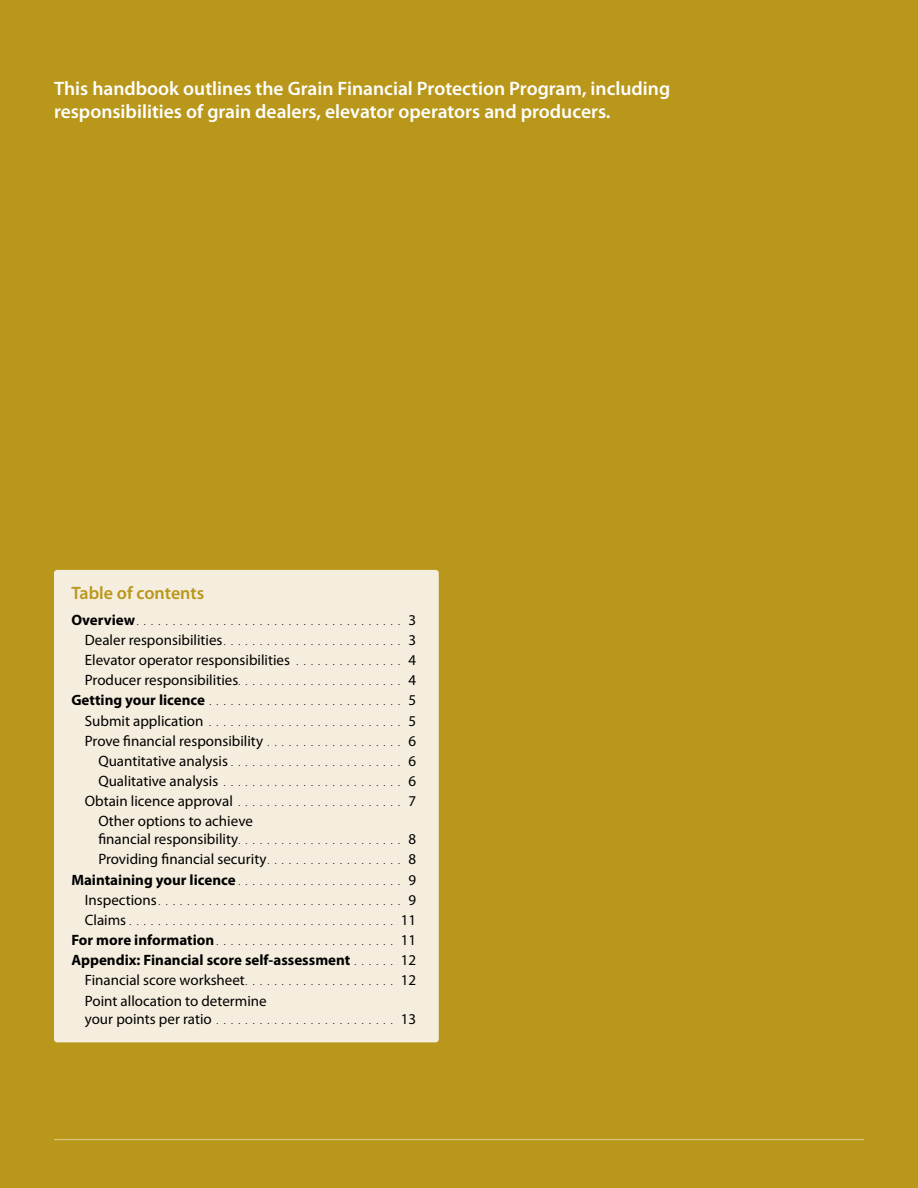
<style>
.page{position:relative;width:918px;height:1188px;background:#b9971a}
.page>*{position:absolute;margin:0;border:0;box-sizing:border-box;transform-origin:0 0}
.t1{font:600 19.5px/22.5px "Myriad Pro";color:#fff}
.t2{font:600 18px "Myriad Pro";color:#b9971a}
.t3{font:15px/20.1px "Myriad Pro";color:#000}
.t4{font:9px "Myriad Pro";color:#000}
.s1{font-weight:700;font-size:15px}
.s2{font-size:15px}
.s3{font-size:9px}
.s4{font-weight:700}
</style>
<div class="page">
<hr style="left:54px;top:1139px;width:810px;height:1px;background:#fff">
<div style="left:54px;top:570px;width:385px;height:472px;background:#f5eede;border-radius:3px"></div>
<h1 class="t1" style="left:54px;top:77px;width:618px">This handbook outlines the Grain Financial Protection Program, including responsibilities of grain dealers, elevator operators and producers.</h1>
<h2 class="t2" style="left:71px;top:581px;width:135px">Table of contents</h2>
<p class="t4" style="left:71px;top:616px;width:347px"><span class="s1">Overview</span>..................................... <span class="s2">3</span></p>
<p class="t4" style="left:85px;top:636px;width:333px"><span class="s2">Dealer responsibilities</span>......................... <span class="s2">3</span></p>
<h3 class="t3" style="left:85px;top:650px;width:333px">Elevator operator responsibilities <span class="s3">. . . . . . . . . . . . . . .</span> 4<br>Producer responsibilities<span class="s3">. . . . . . . . . . . . . . . . . . . . . . .</span> 4</h3>
<p class="t4" style="left:71px;top:697px;width:346px"><span class="s1">Getting your licence</span>........................... <span class="s2">5</span></p>
<p class="t4" style="left:85px;top:717px;width:333px"><span class="s2">Submit application</span>........................... <span class="s2">5</span></p>
<h3 class="t3" style="left:85px;top:730px;width:333px">Prove financial responsibility <span class="s3">. . . . . . . . . . . . . . . . . . .</span> 6</h3>
<p class="t4" style="left:98px;top:757px;width:319px"><span class="s2">Quantitative analysis</span>........................ <span class="s2">6</span></p>
<p class="t4" style="left:98px;top:777px;width:319px"><span class="s2">Qualitative analysis</span>......................... <span class="s2">6</span></p>
<p class="t4" style="left:85px;top:798px;width:333px"><span class="s2">Obtain licence approval</span>....................... <span class="s2">7</span></p>
<h3 class="t3" style="left:98px;top:812px;width:319px;line-height:18px">Other options to achieve<br>financial responsibility<span class="s3">.......................</span> 8</h3>
<h3 class="t3" style="left:98px;top:849px;width:319px">Providing financial security<span class="s3">. . . . . . . . . . . . . . . . . . .</span> 8</h3>
<p class="t4" style="left:71px;top:876px;width:346px"><span class="s1">Maintaining your licence</span>....................... <span class="s2">9</span></p>
<p class="t4" style="left:85px;top:896px;width:333px"><span class="s2">Inspections</span>.................................. <span class="s2">9</span></p>
<p class="t4" style="left:85px;top:916px;width:333px"><span class="s2">Claims</span>..................................... <span class="s2">11</span></p>
<p class="t4" style="left:71px;top:937px;width:346px"><span class="s1">For more information</span>......................... <span class="s2">11</span></p>
<h3 class="t3" style="left:85px;top:950px;width:333px;text-align:justify;text-indent:-13px"><span class="s4">Appendix: Financial score self-assessment</span> <span class="s3">. . . . . .</span> 12<br>Financial score worksheet<span class="s3">. . . . . . . . . . . . . . . . . . . . .</span> 12<br>Point allocation to determine</h3>
<p class="t4" style="left:85px;top:1015px;width:333px"><span class="s2">your points per ratio</span>......................... <span class="s2">13</span></p>
</div>
